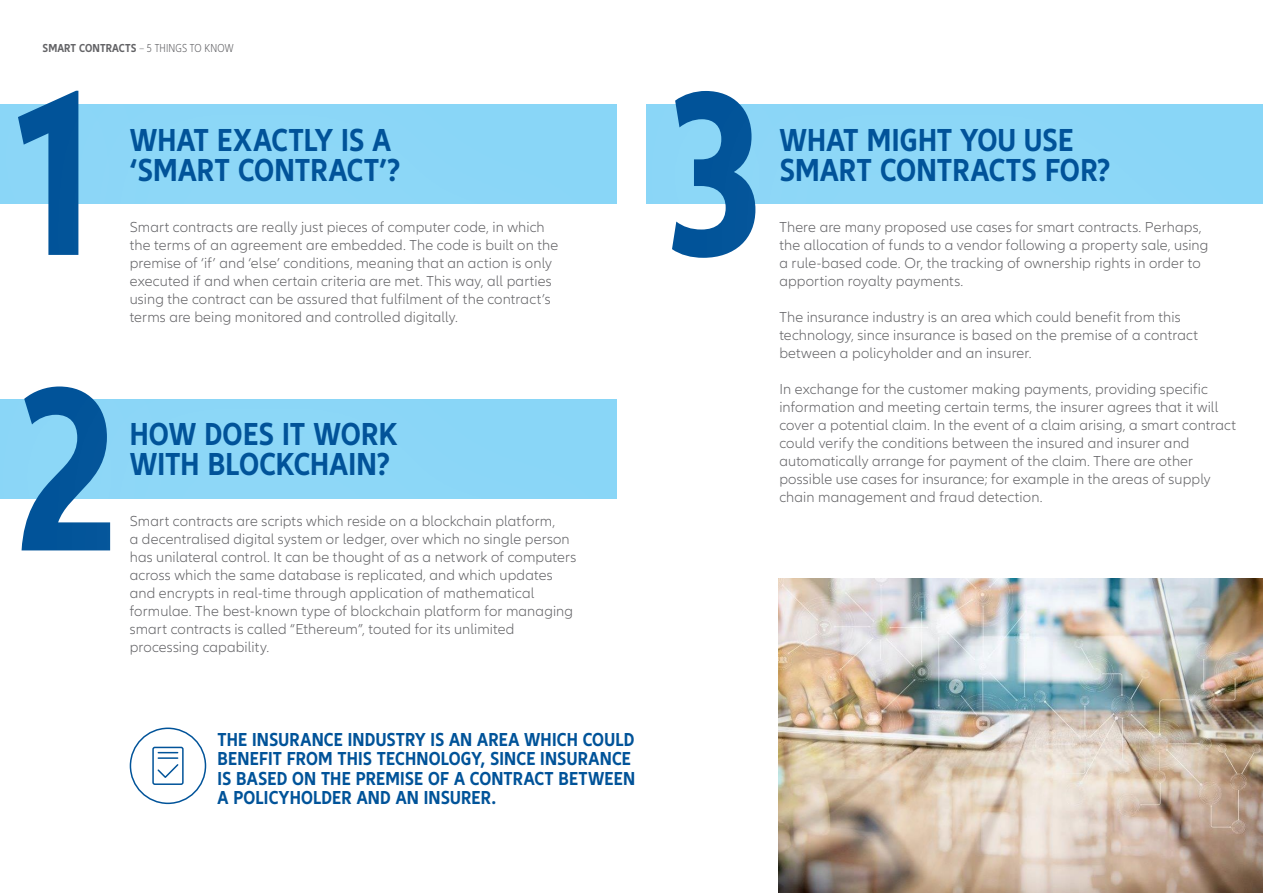
<style>
.page{position:relative;width:1263px;height:893px;background:#fff}
.page>*{position:absolute;margin:0;border:0;box-sizing:border-box;transform-origin:0 0}
.Intro_15pt{font:700 condensed 241.8px "Allianz Neo";color:#015399}
.Intro_15pt-2{font:700 condensed 33px "Allianz Neo";letter-spacing:.005em;color:#015399}
.Intro_15pt-3{font:700 condensed 19.5px/19.5px "Allianz Neo";letter-spacing:.01em;color:#015399}
.Intro_15pt-4{font:300 15px/18px "Allianz Neo";letter-spacing:.01em;color:#636366}
.t1{font:700 condensed 12px "Allianz Neo";letter-spacing:.01em;color:#636366}
.s1{font-weight:300}
</style>
<div class="page">
<img style="left:778px;top:638px;width:485px;height:255px">
<div style="left:0;top:0;width:687px;height:458px;background:#fff;opacity:.05"></div>
<div style="left:645px;top:0;width:618px;height:638px;background:#fff;opacity:.05"></div>
<div style="left:0;top:287px;width:706px;height:502px;background:#fff;opacity:.05"></div>
<div style="left:130px;top:727px;width:76px;height:77px;border:2px solid #015399;border-radius:50%"></div>
<div style="left:152px;top:747px;width:32px;height:38px;border:2px solid #015399;border-radius:2px"></div>
<svg style="left:158px;top:752px;width:20px;height:1px"></svg>
<hr style="left:158px;top:757px;width:20px;height:2px;background:#015399">
<svg style="left:156px;top:763px;width:24px;height:16px"></svg>
<p class="t1" style="left:43px;top:41px;width:192px">SMART CONTRACTS <span class="s1">– 5 THINGS TO KNOW</span></p>
<p class="Intro_15pt" style="left:18px;top:35px;width:81px">1</p>
<p class="Intro_15pt" style="left:668px;top:35px;width:103px">3</p>
<p class="Intro_15pt-2" style="left:130px;top:121px;width:263px">WHAT EXACTLY IS A</p>
<p class="Intro_15pt-2" style="left:130px;top:151px;width:272px">‘SMART CONTRACT’?</p>
<p class="Intro_15pt-4" style="left:130px;top:218px;width:416px">Smart contracts are really just pieces of computer code, in which</p>
<p class="Intro_15pt-4" style="left:130px;top:236px;width:430px">the terms of an agreement are embedded. The code is built on the</p>
<p class="Intro_15pt-4" style="left:130px;top:254px;width:424px">premise of ‘if’ and ‘else’ conditions, meaning that an action is only</p>
<p class="Intro_15pt-4" style="left:130px;top:272px;width:424px">executed if and when certain criteria are met. This way, all parties</p>
<p class="Intro_15pt-4" style="left:130px;top:290px;width:422px">using the contract can be assured that fulfilment of the contract’s</p>
<p class="Intro_15pt-4" style="left:130px;top:308px;width:330px">terms are being monitored and controlled digitally.</p>
<p class="Intro_15pt" style="left:18px;top:330px;width:103px">2</p>
<p class="Intro_15pt-2" style="left:130px;top:415px;width:269px">HOW DOES IT WORK</p>
<p class="Intro_15pt-2" style="left:130px;top:445px;width:262px">WITH BLOCKCHAIN?</p>
<p class="Intro_15pt-4" style="left:130px;top:513px;width:427px">Smart contracts are scripts which reside on a blockchain platform,</p>
<p class="Intro_15pt-4" style="left:130px;top:531px;width:441px">a decentralised digital system or ledger, over which no single person</p>
<p class="Intro_15pt-4" style="left:130px;top:549px;width:448px">has unilateral control. It can be thought of as a network of computers</p>
<p class="Intro_15pt-4" style="left:130px;top:567px;width:424px">across which the same database is replicated, and which updates</p>
<p class="Intro_15pt-4" style="left:130px;top:585px;width:406px">and encrypts in real-time through application of mathematical</p>
<p class="Intro_15pt-4" style="left:130px;top:603px;width:445px">formulae. The best-known type of blockchain platform for managing</p>
<p class="Intro_15pt-4" style="left:130px;top:621px;width:386px">smart contracts is called “Ethereum”, touted for its unlimited</p>
<p class="Intro_15pt-4" style="left:130px;top:639px;width:141px">processing capability.</p>
<p class="Intro_15pt-2" style="left:779px;top:121px;width:296px">WHAT MIGHT YOU USE</p>
<p class="Intro_15pt-2" style="left:779px;top:151px;width:333px">SMART CONTRACTS FOR?</p>
<p class="Intro_15pt-4" style="left:779px;top:218px;width:424px">There are many proposed use cases for smart contracts. Perhaps,</p>
<p class="Intro_15pt-4" style="left:779px;top:236px;width:431px">the allocation of funds to a vendor following a property sale, using</p>
<p class="Intro_15pt-4" style="left:779px;top:254px;width:423px">a rule-based code. Or, the tracking of ownership rights in order to</p>
<p class="Intro_15pt-4" style="left:779px;top:272px;width:186px">apportion royalty payments.</p>
<p class="Intro_15pt-4" style="left:779px;top:308px;width:403px">The insurance industry is an area which could benefit from this</p>
<p class="Intro_15pt-4" style="left:779px;top:326px;width:420px">technology, since insurance is based on the premise of a contract</p>
<p class="Intro_15pt-4" style="left:779px;top:344px;width:254px">between a policyholder and an insurer.</p>
<p class="Intro_15pt-4" style="left:779px;top:380px;width:458px">In exchange for the customer making payments, providing specific information and meeting certain terms, the insurer agrees that it will cover a potential claim. In the event of a claim arising, a smart contract</p>
<p class="Intro_15pt-4" style="left:779px;top:434px;width:412px">could verify the conditions between the insured and insurer and</p>
<p class="Intro_15pt-4" style="left:779px;top:452px;width:415px">automatically arrange for payment of the claim. There are other</p>
<p class="Intro_15pt-4" style="left:779px;top:470px;width:433px">possible use cases for insurance; for example in the areas of supply</p>
<p class="Intro_15pt-4" style="left:779px;top:488px;width:265px">chain management and fraud detection.</p>
<p class="Intro_15pt-3" style="left:218px;top:730px;width:419px">THE INSURANCE INDUSTRY IS AN AREA WHICH COULD BENEFIT FROM THIS TECHNOLOGY, SINCE INSURANCE IS BASED ON THE PREMISE OF A CONTRACT BETWEEN A POLICYHOLDER AND AN INSURER.</p>
</div>
